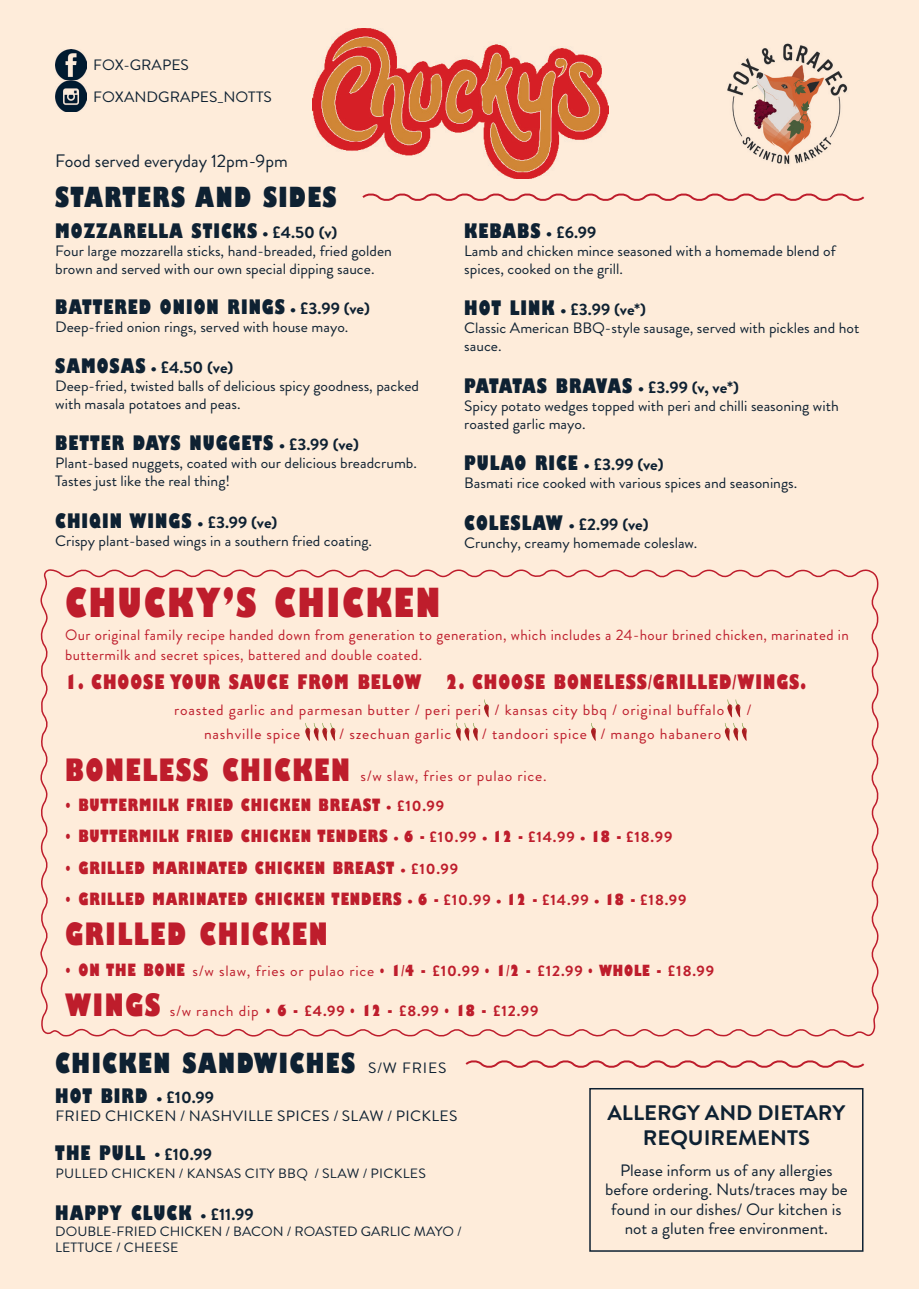
<style>
.page{position:relative;width:919px;height:1289px;background:#fff}
.page>*{position:absolute;margin:0;border:0;box-sizing:border-box;transform-origin:0 0}
.t1{font:800 condensed 39px "Gill Sans";letter-spacing:.05em;color:#be1d2c;scale:1.04 1}
.t2{font:800 condensed 30px "Gill Sans";letter-spacing:.05em;color:#be1d2c;scale:1.04 1}
.t3{font:800 condensed 27px "Gill Sans";letter-spacing:.05em;color:#0e2132;scale:1.04 1}
.t4{font:700 21px/25.2px "Brandon Grotesque";color:#0e2132;text-align:center;scale:1.04 1}
.t5{font:800 condensed 19.5px "Gill Sans";letter-spacing:.05em;color:#0e2132;scale:1.04 1}
.t6{font:800 condensed 19.5px "Gill Sans";letter-spacing:.05em;color:#be1d2c;scale:1.04 1}
.t7{font:800 condensed 19.5px "Gill Sans";color:#0e2132;scale:1.04 1}
.t8{font:18px "Brandon Grotesque";color:#0e2132}
.t9{font:800 condensed 16.5px "Gill Sans";letter-spacing:.05em;color:#be1d2c;scale:1.04 1}
.t10{font:16.5px/19.5px "Brandon Grotesque";color:#0e2132;text-align:center;scale:1.04 1}
.t11{font:700 16.5px "Brandon Grotesque";color:#0e2132;scale:1.04 1}
.t12{font:15px/18px "Brandon Grotesque";color:#0e2132;scale:1.04 1}
.t13{font:15px "Brandon Grotesque";letter-spacing:.05em;color:#be1d2c;scale:1.04 1}
.t14{font:15px/19.8px "Brandon Grotesque";letter-spacing:.03em;color:#be1d2c}
.t15{font:700 15px "Brandon Grotesque";letter-spacing:.05em;color:#be1d2c;scale:1.04 1}
.t16{font:15px "Brandon Grotesque";letter-spacing:.02em;color:#0e2132;scale:1.04 1}
.t17{font:13.5px/16.2px "Brandon Grotesque";color:#0e2132;scale:1.04 1}
.t18{font:13.5px "Brandon Grotesque";letter-spacing:.02em;color:#0e2132;scale:1.04 1}
.s1{font-family:"Brandon Grotesque";font-weight:700;font-stretch:normal;font-size:16.5px}
.s2{font-family:"Gill Sans";font-weight:800;font-stretch:condensed;font-size:19.5px}
.s3{font-family:"Gill Sans";font-weight:800;font-stretch:condensed;font-size:30px}
.s4{font-family:"Brandon Grotesque";font-weight:700;font-stretch:normal;font-size:15px}
.s5{font-size:15px}
.s6{font-family:"Gill Sans";font-weight:800;font-stretch:condensed;font-size:16.5px}
.s7{font-family:"Gill Sans";font-weight:800;font-stretch:condensed}
.s8{font-weight:700}
.s9{font-weight:400}
.s10{font-family:"Brandon Grotesque";font-weight:400;font-stretch:normal;font-size:15px}
</style>
<div class="page">
<div style="left:0;top:0;width:918px;height:1288px;background:#feecda"></div>
<svg style="left:40px;top:569px;width:839px;height:468px"></svg>
<img style="left:312px;top:28px;width:296px;height:150px">
<img style="left:727px;top:43px;width:121px;height:121px">
<svg style="left:465px;top:1060px;width:400px;height:8px"></svg>
<svg style="left:362px;top:193px;width:503px;height:8px"></svg>
<img style="left:55px;top:49px;width:32px;height:63px">
<div style="left:589px;top:1087px;width:274px;height:164px;border:2px solid #0e2132"></div>
<svg style="left:482px;top:699px;width:7px;height:18px"></svg>
<svg style="left:725px;top:699px;width:15px;height:18px"></svg>
<svg style="left:303px;top:723px;width:32px;height:18px"></svg>
<svg style="left:723px;top:723px;width:24px;height:18px"></svg>
<svg style="left:589px;top:723px;width:7px;height:18px"></svg>
<svg style="left:454px;top:723px;width:24px;height:18px"></svg>
<p class="t12" style="left:93px;top:50px;width:173px;line-height:31.3px">FOX-GRAPES<br>FOXANDGRAPES_NOTTS</p>
<p class="t8" style="left:55px;top:149px;width:234px">Food served everyday 12pm-9pm</p>
<h3 class="t3" style="left:55px;top:180px;width:272px">STARTERS AND SIDES</h3>
<h3 class="t5" style="left:55px;top:218px;width:273px">MOZZARELLA STICKS <span class="s1">• £4.50 (v)</span></h3>
<p class="t12" style="left:55px;top:242px;width:325px">Four large mozzarella sticks, hand-breaded, fried golden brown and served with our own special dipping sauce.</p>
<h3 class="t5" style="left:55px;top:294px;width:304px">BATTERED ONION RINGS <span class="s1">• £3.99 (ve)</span></h3>
<p class="t12" style="left:55px;top:317px;width:283px">Deep-fried onion rings, served with house mayo.</p>
<p class="t11" style="left:55px;top:356px;width:173px"><span class="s2">SAMOSAS</span> • £4.50 (ve)</p>
<p class="t12" style="left:55px;top:377px;width:351px">Deep-fried, twisted balls of delicious spicy goodness, packed with masala potatoes and peas.</p>
<h3 class="t5" style="left:55px;top:431px;width:293px">BETTER DAYS NUGGETS <span class="s1">• £3.99 (ve)</span></h3>
<p class="t12" style="left:55px;top:454px;width:349px">Plant-based nuggets, coated with our delicious breadcrumb.<br>Tastes just like the real thing!</p>
<h3 class="t5" style="left:55px;top:508px;width:215px">CHIQIN WINGS <span class="s1">• £3.99 (ve)</span></h3>
<p class="t12" style="left:55px;top:532px;width:306px">Crispy plant-based wings in a southern fried coating.</p>
<h1 class="t1" style="left:65px;top:578px;width:362px">CHUCKY’S CHICKEN</h1>
<h3 class="t5" style="left:464px;top:218px;width:128px">KEBABS <span class="s1">• £6.99</span></h3>
<p class="t12" style="left:464px;top:242px;width:358px">Lamb and chicken mince seasoned with a homemade blend of spices, cooked on the grill.</p>
<p class="t11" style="left:464px;top:298px;width:176px"><span class="s2">HOT LINK</span> • £3.99 (ve*)</p>
<p class="t12" style="left:464px;top:319px;width:381px">Classic American BBQ-style sausage, served with pickles and hot sauce.</p>
<h3 class="t7" style="left:464px;top:373px;width:265px">PATATAS BRAVAS <span class="s1">• £3.99 (v, ve*)</span></h3>
<p class="t12" style="left:464px;top:397px;width:361px">Spicy potato wedges topped with peri and chilli seasoning with roasted garlic mayo.</p>
<p class="t11" style="left:464px;top:453px;width:193px"><span class="s2">PULAO RICE</span> • £3.99 (ve)</p>
<p class="t12" style="left:464px;top:474px;width:322px">Basmati rice cooked with various spices and seasonings.</p>
<p class="t11" style="left:464px;top:512px;width:179px"><span class="s2">COLESLAW</span> • £2.99 (ve)</p>
<p class="t12" style="left:464px;top:533px;width:226px">Crunchy, creamy homemade coleslaw.</p>
<p class="t14" style="left:65px;top:625px;width:785px">Our original family recipe handed down from generation to generation, which includes a 24-hour brined chicken, marinated in buttermilk and secret spices, battered and double coated.</p>
<h3 class="t6" style="left:65px;top:669px;width:344px">1. CHOOSE YOUR SAUCE FROM BELOW</h3>
<h3 class="t6" style="left:446px;top:669px;width:348px">2. CHOOSE BONELESS/GRILLED/WINGS.</h3>
<p class="t13" style="left:174px;top:700px;width:530px">roasted garlic and parmesan butter / peri peri / kansas city bbq / original buffalo</p>
<p class="t13" style="left:746px;top:700px;width:6px">/</p>
<p class="t13" style="left:204px;top:724px;width:94px">nashville spice</p>
<p class="t13" style="left:339px;top:724px;width:109px">/ szechuan garlic</p>
<p class="t13" style="left:482px;top:724px;width:232px">/ tandoori spice / mango habanero</p>
<p class="t13" style="left:65px;top:765px;width:464px"><span class="s3">BONELESS CHICKEN</span> s/w slaw, fries or pulao rice.</p>
<p class="t9" style="left:65px;top:794px;width:366px">• BUTTERMILK FRIED CHICKEN BREAST <span class="s4">• £10.99</span></p>
<p class="t9" style="left:65px;top:826px;width:585px">• BUTTERMILK FRIED CHICKEN TENDERS <span class="s4">•</span> <span class="s5">6 -</span> <span class="s4">£10.99 •</span> <span class="s5">12 -</span> <span class="s4">£14.99 •</span> <span class="s5">18 -</span> <span class="s4">£18.99</span></p>
<p class="t9" style="left:65px;top:857px;width:379px">• GRILLED MARINATED CHICKEN BREAST <span class="s4">• £10.99</span></p>
<p class="t9" style="left:65px;top:889px;width:599px">• GRILLED MARINATED CHICKEN TENDERS <span class="s4">•</span> <span class="s5">6 -</span> <span class="s4">£10.99 •</span> <span class="s5">12 -</span> <span class="s4">£14.99 •</span> <span class="s5">18 -</span> <span class="s4">£18.99</span></p>
<h2 class="t2" style="left:65px;top:915px;width:254px">GRILLED CHICKEN</h2>
<p class="t13" style="left:65px;top:960px;width:625px"><span class="s6">• ON THE BONE</span> s/w slaw, fries or pulao rice <span class="s7">• 1/4 -</span> <span class="s8">£10.99</span> <span class="s7">• 1/2 -</span> <span class="s8">£12.99</span> <span class="s7">• WHOLE -</span> <span class="s8">£18.99</span></p>
<p class="t15" style="left:65px;top:999px;width:456px"><span class="s3">WINGS</span> <span class="s9">s/w ranch dip</span> <span class="s7">• 6 -</span> £4.99 <span class="s7">• 12 -</span> £8.99 <span class="s7">• 18 -</span> £12.99</p>
<h3 class="t3" style="left:55px;top:1046px;width:377px">CHICKEN SANDWICHES <span class="s10">S/W FRIES</span></h3>
<h3 class="t5" style="left:55px;top:1083px;width:154px">HOT BIRD <span class="s1">• £10.99</span></h3>
<p class="t16" style="left:55px;top:1105px;width:388px">FRIED CHICKEN / NASHVILLE SPICES / SLAW / PICKLES</p>
<h3 class="t5" style="left:55px;top:1140px;width:152px">THE PULL <span class="s1">• £10.99</span></h3>
<p class="t18" style="left:55px;top:1164px;width:358px">PULLED CHICKEN / KANSAS CITY BBQ / SLAW / PICKLES</p>
<h3 class="t5" style="left:55px;top:1200px;width:192px">HAPPY CLUCK <span class="s1">• £11.99</span></h3>
<p class="t17" style="left:55px;top:1223px;width:392px">DOUBLE-FRIED CHICKEN / BACON / ROASTED GARLIC MAYO /<br>LETTUCE / CHEESE</p>
<h3 class="t4" style="left:607px;top:1100px;width:230px">ALLERGY AND DIETARY<br>REQUIREMENTS</h3>
<p class="t10" style="left:605px;top:1160px;width:235px">Please inform us of any allergies before ordering. Nuts/traces may be found in our dishes/ Our kitchen is not a gluten free environment.</p>
</div>
